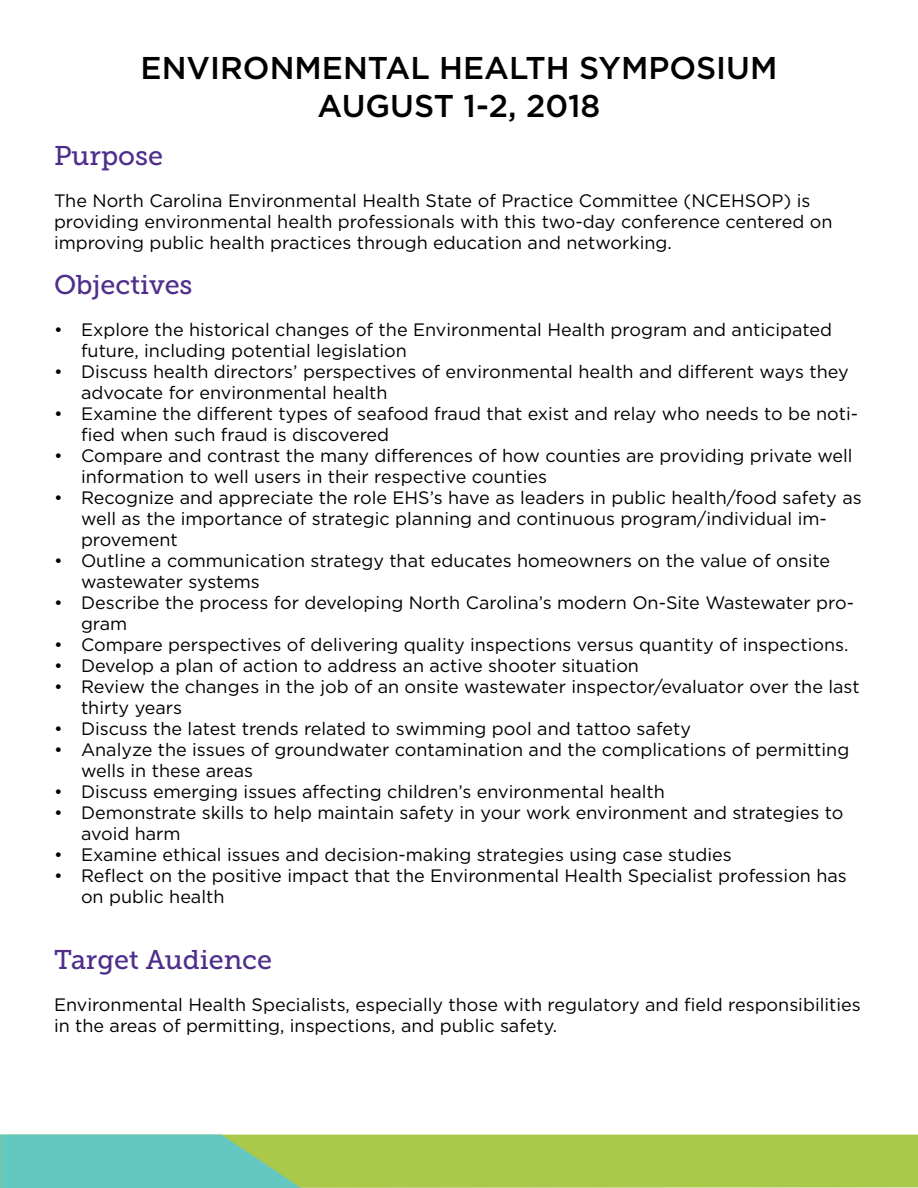
<style>
.page{position:relative;width:918px;height:1188px;background:#fff}
.page>*{position:absolute;margin:0;border:0;box-sizing:border-box;transform-origin:0 0}
.t1{font:500 31.5px/37.8px "Gotham";color:#000;text-align:center}
.t2{font:27px "Museo Slab 500";color:#4f2e8b}
.t3{font:18px/21px "Gotham";color:#000}
</style>
<div class="page">
<div style="left:301px;top:1135px;width:617px;height:53px;background:#aac849"></div>
<svg style="left:0;top:1135px;width:301px;height:53px;background:#6ec7b1"></svg>
<h1 class="t1" style="left:141px;top:49px;width:633px">ENVIRONMENTAL HEALTH SYMPOSIUM<br>AUGUST 1-2, 2018</h1>
<h2 class="t2" style="left:54px;top:141px;width:111px">Purpose</h2>
<p class="t3" style="left:54px;top:190px;width:780px">The North Carolina Environmental Health State of Practice Committee (NCEHSOP) is providing environmental health professionals with this two-day conference centered on improving public health practices through education and networking.</p>
<h2 class="t2" style="left:54px;top:270px;width:140px">Objectives</h2>
<p class="t3" style="left:81px;top:319px;width:753px;text-indent:-27px">• Explore the historical changes of the Environmental Health program and anticipated future, including potential legislation</p>
<p class="t3" style="left:81px;top:361px;width:769px;text-indent:-27px">• Discuss health directors’ perspectives of environmental health and different ways they advocate for environmental health</p>
<p class="t3" style="left:81px;top:403px;width:779px;text-indent:-27px">• Examine the different types of seafood fraud that exist and relay who needs to be noti&shy;fied when such fraud is discovered</p>
<p class="t3" style="left:81px;top:445px;width:773px;text-indent:-27px">• Compare and contrast the many differences of how counties are providing private well information to well users in their respective counties</p>
<p class="t3" style="left:81px;top:487px;width:782px;text-indent:-27px">• Recognize and appreciate the role EHS’s have as leaders in public health/food safety as well as the importance of strategic planning and continuous program/individual im&shy;provement</p>
<p class="t3" style="left:81px;top:550px;width:751px;text-indent:-27px">• Outline a communication strategy that educates homeowners on the value of onsite wastewater systems</p>
<p class="t3" style="left:81px;top:592px;width:775px;text-indent:-27px">• Describe the process for developing North Carolina’s modern On-Site Wastewater pro&shy;gram</p>
<p class="t3" style="left:54px;top:634px;width:796px">• Compare perspectives of delivering quality inspections versus quantity of inspections.</p>
<p class="t3" style="left:54px;top:655px;width:587px">• Develop a plan of action to address an active shooter situation</p>
<p class="t3" style="left:81px;top:676px;width:780px;text-indent:-27px">• Review the changes in the job of an onsite wastewater inspector/evaluator over the last thirty years</p>
<p class="t3" style="left:54px;top:718px;width:639px">• Discuss the latest trends related to swimming pool and tattoo safety</p>
<p class="t3" style="left:81px;top:739px;width:770px;text-indent:-27px">• Analyze the issues of groundwater contamination and the complications of permitting wells in these areas</p>
<p class="t3" style="left:54px;top:781px;width:612px">• Discuss emerging issues affecting children’s environmental health</p>
<p class="t3" style="left:81px;top:802px;width:764px;text-indent:-27px">• Demonstrate skills to help maintain safety in your work environment and strategies to avoid harm</p>
<p class="t3" style="left:54px;top:844px;width:679px">• Examine ethical issues and decision-making strategies using case studies</p>
<p class="t3" style="left:81px;top:865px;width:767px;text-indent:-27px">• Reflect on the positive impact that the Environmental Health Specialist profession has on public health</p>
<h2 class="t2" style="left:54px;top:945px;width:220px">Target Audience</h2>
<p class="t3" style="left:54px;top:994px;width:808px">Environmental Health Specialists, especially those with regulatory and field responsibilities in the areas of permitting, inspections, and public safety.</p>
</div>
